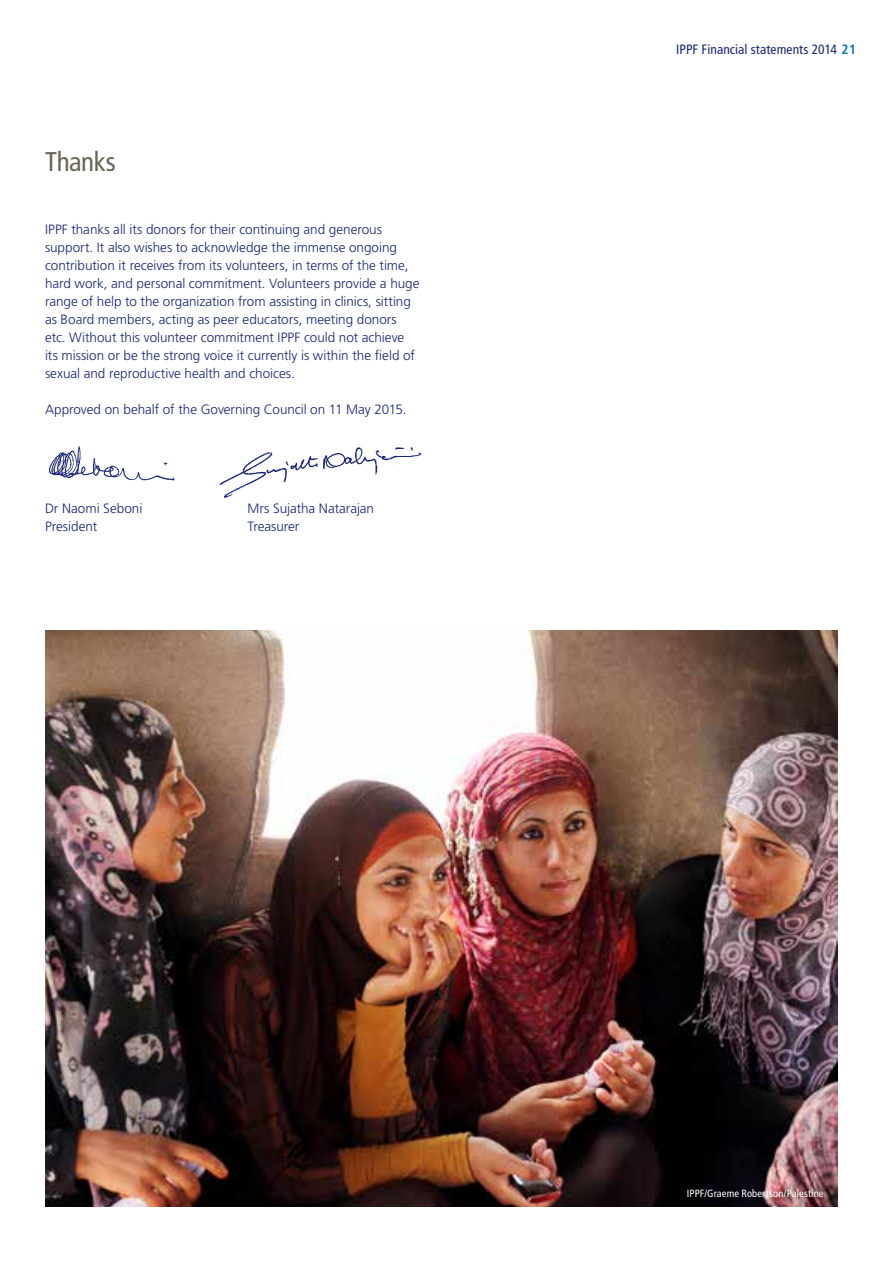
<style>
.page{position:relative;width:893px;height:1263px;background:#fff}
.page>*{position:absolute;margin:0;border:0;box-sizing:border-box;transform-origin:0 0}
.t1{font:condensed 27px "Frutiger LT Std";letter-spacing:-.015em;color:#676454}
.t2{font:300 13.5px/18px "Frutiger LT Std";color:#192575}
.t3{font:condensed 13.5px "Frutiger LT Std";letter-spacing:.005em;color:#192575}
.t4{font:condensed 10.5px "Frutiger LT Std";letter-spacing:.015em;color:#fff}
.s1{font-weight:700;color:#0078b8}
</style>
<div class="page">
<img style="left:45px;top:630px;width:792px;height:576px">
<img style="left:49px;top:446px;width:126px;height:35px">
<img style="left:219px;top:447px;width:203px;height:51px">
<h1 class="t1" style="left:45px;top:146px;width:72px">Thanks</h1>
<p class="t2" style="left:45px;top:221px;width:376px">IPPF thanks all its donors for their continuing and generous support. It also wishes to acknowledge the immense ongoing contribution it receives from its volunteers, in terms of the time, hard work, and personal commitment. Volunteers provide a huge range of help to the organization from assisting in clinics, sitting as Board members, acting as peer educators, meeting donors etc. Without this volunteer commitment IPPF could not achieve its mission or be the strong voice it currently is within the field of sexual and reproductive health and choices.</p>
<p class="t2" style="left:45px;top:401px;width:363px">Approved on behalf of the Governing Council on 11 May 2015.</p>
<p class="t2" style="left:45px;top:500px;width:99px">Dr Naomi Seboni<br>President</p>
<p class="t2" style="left:247px;top:500px;width:128px">Mrs Sujatha Natarajan<br>Treasurer</p>
<p class="t3" style="left:676px;top:41px;width:182px">IPPF Financial statements 2014 <span class="s1">21</span></p>
<p class="t4" style="left:687px;top:1187px;width:138px">IPPF/Graeme Robertson/Palestine</p>
</div>
